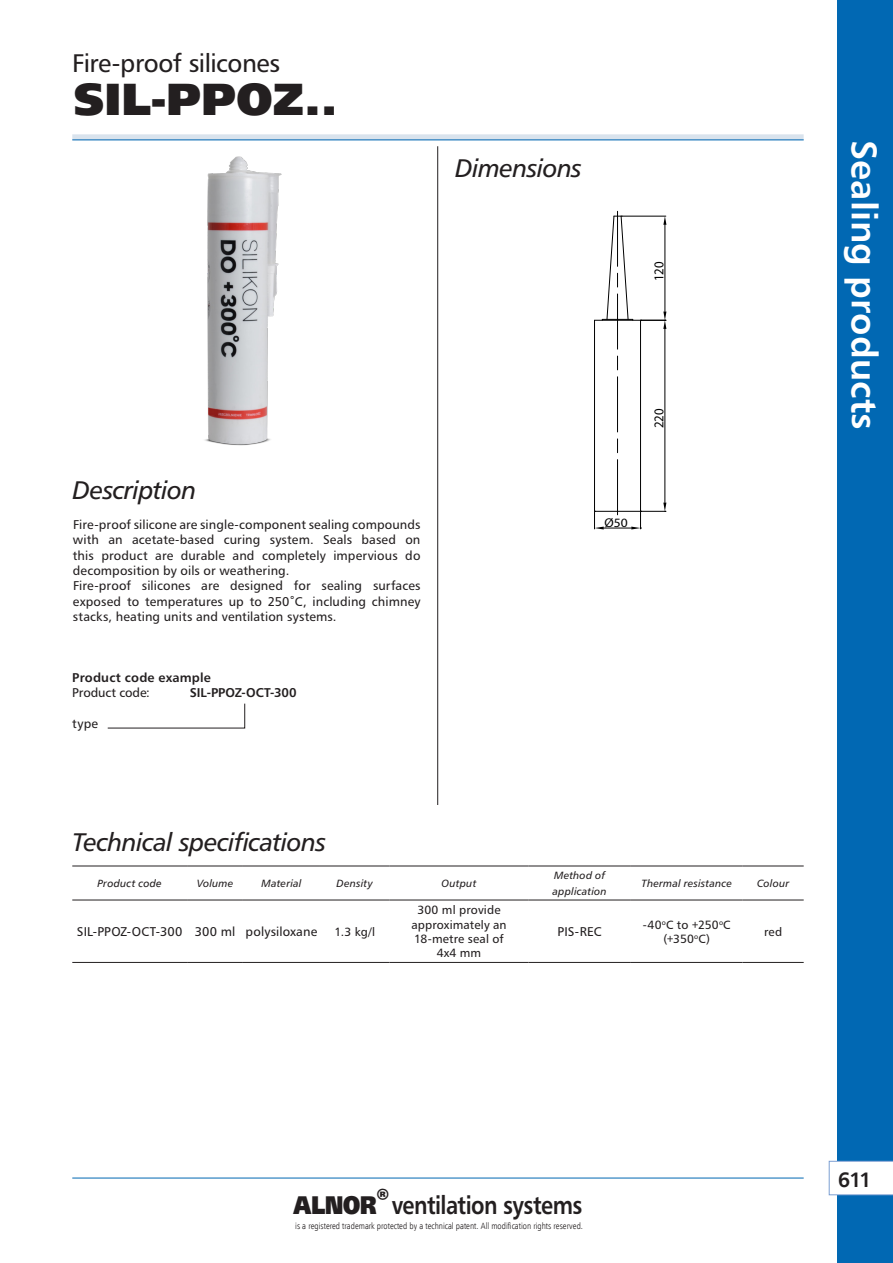
<style>
.page{position:relative;width:893px;height:1263px;background:#fff}
.page>*{position:absolute;margin:0;border:0;box-sizing:border-box;transform-origin:0 0}
.dzial_-_symbol_p{font:900 45px "Humanist 777 TL";color:#231f20}
.t1{font:36px "Humanist 777 TL Bold B";color:#fff}
.Nagłówki_-_bold_ital{font:italic 25.5px "Humanist 777 TL";letter-spacing:-.025em;color:#231f20}
.t2{font:700 25.5px "Humanist 777 TL";letter-spacing:-.025em;color:#231f20;scale:.85 1}
.dzial{font:25.5px "Humanist 777 TL";letter-spacing:-.02em;color:#231f20}
.tekst_pod_kreska{font:italic 25.5px "Humanist 777 TL";letter-spacing:-.025em;color:#231f20}
.t3{font:21px "Humanist 777 TL Bold B";color:#231f20}
.t4{font:13.5px "Myriad Pro";color:#000;scale:.94 1}
.tebela_DN{font:12.75px/15.3px "Humanist 777 TL";letter-spacing:.01em;color:#231f20;text-align:justify}
.tekst_8_5pt{font:700 12.75px "Humanist 777 TL";letter-spacing:.01em;color:#231f20}
.tekst_8_5pt-2{font:12.75px "Humanist 777 TL";letter-spacing:-.005em;color:#231f20}
.t5{font:12.75px "Myriad Pro";color:#000;scale:1.06 1}
.tebela_DN-2{font:12px/14.4px "Humanist 777 TL";letter-spacing:.01em;color:#231f20;text-align:center}
.TABELKA_-_GORA{font:italic 10.5px/15.3px "Humanist 777 TL";letter-spacing:.015em;color:#231f20}
.tabela_DN_Italic{font:10.5px "Humanist 777 TL Italic B";letter-spacing:.02em;color:#231f20}
.t6{font:9px "Humnst 777 Lt Cn EU Normal";color:#231f20}
.s1{font-weight:900}
</style>
<div class="page">
<div style="left:838px;top:0;width:55px;height:1263px;background:#0168b3"></div>
<div style="left:72px;top:134px;width:732px;height:6px;background:#d9e3ed"></div>
<hr style="left:72px;top:140px;width:732px;height:1px;background:#0168b3">
<hr style="left:72px;top:1178px;width:732px;height:1px;background:#0168b3">
<hr style="left:437px;top:146px;width:1px;height:1025px;background:#231f20">
<svg style="left:829px;top:1161px;width:64px;height:34px;background:#f7f9fc"></svg>
<div style="left:421px;top:804px;width:34px;height:370px;background:#fff"></div>
<svg style="left:594px;top:211px;width:72px;height:318px"></svg>
<img style="left:205px;top:156px;width:77px;height:290px">
<svg style="left:107px;top:703px;width:138px;height:25px"></svg>
<hr style="left:72px;top:866px;width:115px;height:1px;background:#231f20">
<hr style="left:187px;top:866px;width:56px;height:1px;background:#231f20">
<hr style="left:243px;top:866px;width:77px;height:1px;background:#231f20">
<hr style="left:320px;top:866px;width:70px;height:1px;background:#231f20">
<hr style="left:390px;top:866px;width:138px;height:1px;background:#231f20">
<hr style="left:528px;top:866px;width:103px;height:1px;background:#231f20">
<hr style="left:631px;top:866px;width:112px;height:1px;background:#231f20">
<hr style="left:742px;top:866px;width:62px;height:1px;background:#231f20">
<hr style="left:72px;top:900px;width:115px;height:1px;background:#231f20">
<hr style="left:187px;top:900px;width:56px;height:1px;background:#231f20">
<hr style="left:243px;top:900px;width:77px;height:1px;background:#231f20">
<hr style="left:320px;top:900px;width:70px;height:1px;background:#231f20">
<hr style="left:390px;top:900px;width:138px;height:1px;background:#231f20">
<hr style="left:528px;top:900px;width:103px;height:1px;background:#231f20">
<hr style="left:631px;top:900px;width:112px;height:1px;background:#231f20">
<hr style="left:742px;top:900px;width:62px;height:1px;background:#231f20">
<hr style="left:528px;top:962px;width:103px;height:1px;background:#231f20">
<hr style="left:631px;top:962px;width:112px;height:1px;background:#231f20">
<hr style="left:742px;top:962px;width:62px;height:1px;background:#231f20">
<hr style="left:72px;top:962px;width:115px;height:1px;background:#231f20">
<hr style="left:187px;top:962px;width:56px;height:1px;background:#231f20">
<hr style="left:243px;top:962px;width:77px;height:1px;background:#231f20">
<hr style="left:320px;top:962px;width:70px;height:1px;background:#231f20">
<hr style="left:390px;top:962px;width:138px;height:1px;background:#231f20">
<p class="dzial" style="left:72px;top:47px;width:210px">Fire-proof silicones</p>
<p class="dzial_-_symbol_p" style="left:73px;top:68px;width:266px">SIL-PPOZ..</p>
<p class="Nagłówki_-_bold_ital" style="left:455px;top:152px;width:128px">Dimensions</p>
<p class="t4" style="left:651px;top:281px;width:22px;rotate:-90deg">120</p>
<p class="tekst_pod_kreska" style="left:72px;top:473px;width:126px">Description</p>
<p class="tebela_DN" style="left:73px;top:516px;width:349px">Fire-proof silicone are single-component sealing compounds with an acetate-based curing system. Seals based on this product are durable and completely impervious do decomposition by oils or weathering.</p>
<p class="tebela_DN" style="left:73px;top:578px;width:349px">Fire-proof silicones are designed for sealing surfaces exposed to temperatures up to 250˚C, including chimney stacks, heating units and ventilation systems.</p>
<p class="tekst_8_5pt" style="left:72px;top:669px;width:140px">Product code example</p>
<p class="tekst_8_5pt-2" style="left:72px;top:685px;width:79px">Product code:</p>
<p class="tekst_8_5pt" style="left:190px;top:685px;width:108px">SIL-PPOZ-OCT-300</p>
<p class="tekst_8_5pt-2" style="left:72px;top:715px;width:27px">type</p>
<p class="Nagłówki_-_bold_ital" style="left:72px;top:825px;width:255px">Technical specifications</p>
<p class="t4" style="left:651px;top:428px;width:22px;rotate:-90deg">220</p>
<p class="t5" style="left:605px;top:515px;width:23px">Ø50</p>
<p class="tabela_DN_Italic" style="left:98px;top:876px;width:66px">Product code</p>
<p class="TABELKA_-_GORA" style="left:197px;top:875px;width:38px">Volume</p>
<p class="TABELKA_-_GORA" style="left:261px;top:875px;width:41px">Material</p>
<p class="TABELKA_-_GORA" style="left:337px;top:875px;width:38px">Density</p>
<p class="TABELKA_-_GORA" style="left:441px;top:875px;width:36px">Output</p>
<p class="TABELKA_-_GORA" style="left:553px;top:868px;width:56px">Method of application</p>
<p class="TABELKA_-_GORA" style="left:641px;top:875px;width:92px">Thermal resistance</p>
<p class="TABELKA_-_GORA" style="left:757px;top:875px;width:34px">Colour</p>
<p class="tebela_DN" style="left:77px;top:923px;width:107px">SIL-PPOZ-OCT-300</p>
<p class="tebela_DN" style="left:195px;top:923px;width:42px">300 ml</p>
<p class="tebela_DN" style="left:246px;top:923px;width:73px">polysiloxane</p>
<p class="tebela_DN-2" style="left:334px;top:924px;width:42px">1.3 kg/l</p>
<p class="tebela_DN-2" style="left:411px;top:902px;width:97px">300 ml provide approximately an<br>18-metre seal of<br>4x4 mm</p>
<p class="tebela_DN-2" style="left:643px;top:917px;width:89px">-40<sup>o</sup>C to +250<sup>o</sup>C</p>
<p class="tebela_DN-2" style="left:663px;top:931px;width:48px">(+350<sup>o</sup>C)</p>
<p class="tebela_DN-2" style="left:764px;top:924px;width:20px">red</p>
<p class="tebela_DN" style="left:557px;top:923px;width:46px">PIS-REC</p>
<h2 class="t1" style="left:888px;top:140px;width:291px;rotate:90deg">Sealing products</h2>
<h3 class="t2" style="left:294px;top:1189px;width:341px"><span class="s1">ALNOR</span><sup>®</sup>ventilation systems</h3>
<p class="t6" style="left:295px;top:1221px;width:289px">is a registered trademark protected by a technical patent. All modification rights reserved.</p>
<h3 class="t3" style="left:838px;top:1166px;width:35px">611</h3>
</div>
